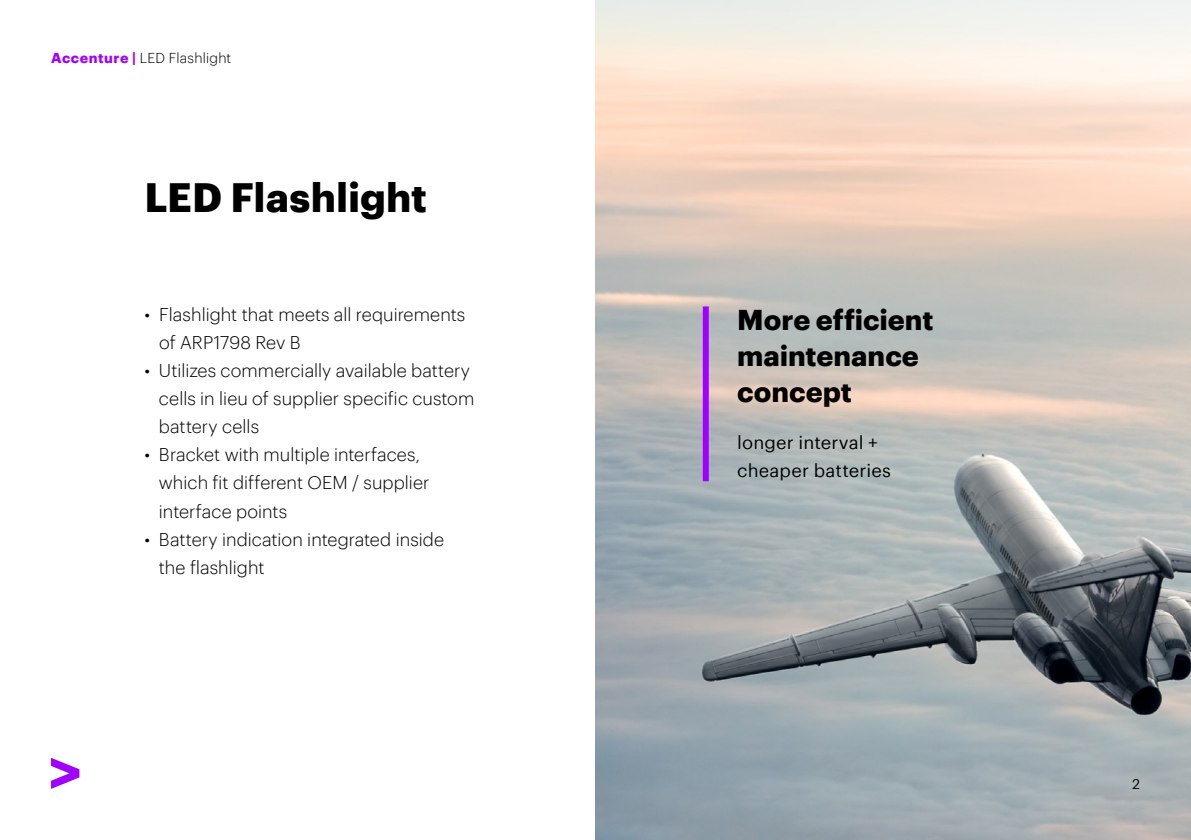
<style>
.page{position:relative;width:1191px;height:840px;background:#fff}
.page>*{position:absolute;margin:0;border:0;box-sizing:border-box;transform-origin:0 0}
.t1{font:700 40px "Graphik";color:#000}
.t2{font:700 28px/36px "Graphik";color:#000}
.t3{font:300 18px/28px "Graphik";color:#000}
.t4{font:18px/28px "Graphik";letter-spacing:.01em;color:#000}
.t5{font:300 14px "Graphik";letter-spacing:.015em;color:#000}
.t6{font:14px "Graphik";color:#000}
.s1{font-weight:700;color:#a100ff}
</style>
<div class="page">
<img style="left:595px;top:0;width:596px;height:839px">
<svg style="left:51px;top:757px;width:28px;height:31px"></svg>
<div style="left:703px;top:306px;width:6px;height:175px;background:#a100ff"></div>
<p class="t5" style="left:51px;top:47px;width:182px"><span class="s1">Accenture |</span> LED Flashlight</p>
<h1 class="t1" style="left:144px;top:166px;width:284px">LED Flashlight</h1>
<p class="t3" style="left:159px;top:299px;width:308px;text-indent:-15px">• Flashlight that meets all requirements of ARP1798 Rev B</p>
<p class="t3" style="left:159px;top:355px;width:317px;text-indent:-15px">• Utilizes commercially available battery cells in lieu of supplier specific custom battery cells</p>
<p class="t3" style="left:159px;top:439px;width:272px;text-indent:-15px">• Bracket with multiple interfaces, which fit different OEM / supplier interface points</p>
<p class="t3" style="left:159px;top:523px;width:287px;text-indent:-15px">• Battery indication integrated inside the flashlight</p>
<h2 class="t2" style="left:737px;top:299px;width:198px">More efficient maintenance concept</h2>
<p class="t4" style="left:737px;top:426px;width:155px">longer interval + cheaper batteries</p>
<p class="t6" style="left:1132px;top:772px;width:9px">2</p>
</div>
